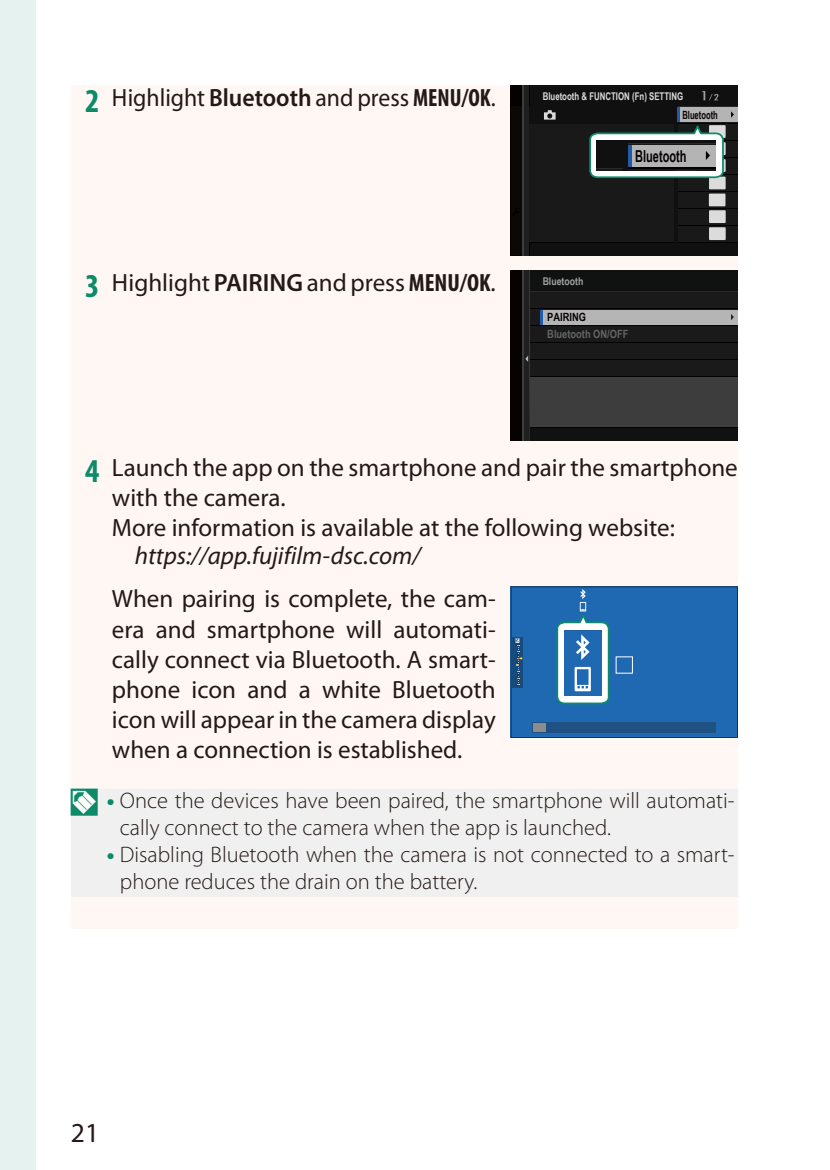
<style>
.page{position:relative;width:830px;height:1170px;background:#fff}
.page>*{position:absolute;margin:0;border:0;box-sizing:border-box;transform-origin:0 0}
.t1{font:27.5px "Myriad Pro";color:#231916}
.t2{font:25px/30px "Myriad Pro";color:#231916}
.t3{font:25px "Myriad Pro";color:#231916;scale:.95 1}
.t4{font:italic 25px "Myriad Pro";color:#231916}
.t5{font:300 22.5px/27px "Myriad Pro";color:#231916}
.t6{font:700 16.5px "Arial Narrow";color:#060101;scale:.81 1}
.t7{font:700 11.25px "Arial Narrow";color:#646565}
.t8{font:700 11.25px "Arial Narrow";color:#060101;scale:.81 1}
.t9{font:700 11.25px "Arial Narrow";color:#060202}
.t10{font:700 10.75px "Arial Narrow";color:#dcdcdd;scale:.9 1}
.t11{font:700 10.75px "Arial Narrow";color:#a1a1a1}
.s1{font-weight:700;font-stretch:condensed;font-size:33.5px;color:#0d8b69}
.s2{font-weight:600}
.s3{font-weight:700;font-stretch:condensed}
.s4{font-family:"FFICN62";font-weight:400;font-size:36px;color:#0d8b69}
.s5{font-size:33.75px;color:#0d8b69}
</style>
<div class="page">
<div style="left:0;top:0;width:35px;height:1169px;background:#e5f2ef"></div>
<div style="left:71px;top:85px;width:666px;height:843px;background:#fef7f3"></div>
<div style="left:529px;top:85px;width:208px;height:170px;background:#101011"></div>
<div style="left:529px;top:107px;width:208px;height:135px;background:#191919"></div>
<hr style="left:529px;top:242px;width:208px;height:1px;background:#060101">
<hr style="left:529px;top:123px;width:208px;height:1px;background:#060101">
<hr style="left:529px;top:140px;width:208px;height:1px;background:#060101">
<hr style="left:529px;top:157px;width:208px;height:1px;background:#060101">
<hr style="left:529px;top:174px;width:208px;height:1px;background:#060101">
<hr style="left:529px;top:191px;width:208px;height:1px;background:#060101">
<hr style="left:529px;top:208px;width:208px;height:1px;background:#060101">
<hr style="left:529px;top:225px;width:208px;height:1px;background:#060101">
<hr style="left:529px;top:106px;width:208px;height:1px;background:#282929">
<div style="left:523px;top:85px;width:6px;height:170px;background:#1e1f1e"></div>
<hr style="left:522px;top:85px;width:1px;height:170px;background:#3c3d3d">
<hr style="left:529px;top:85px;width:1px;height:170px;background:#060101">
<div style="left:510px;top:106px;width:11px;height:149px;background:#0b0808"></div>
<div style="left:529px;top:124px;width:144px;height:118px;background:#191919"></div>
<hr style="left:673px;top:106px;width:4px;height:136px;background:#101011">
<hr style="left:529px;top:123px;width:144px;height:1px;background:#282929">
<div style="left:529px;top:106px;width:144px;height:17px;background:#101011"></div>
<div style="left:679px;top:107px;width:58px;height:15px;background:#b4b4b4"></div>
<svg style="left:731px;top:111px;width:2px;height:7px"></svg>
<svg style="left:544px;top:110px;width:11px;height:10px"></svg>
<svg style="left:702px;top:91px;width:16px;height:9px"></svg>
<svg style="left:708px;top:125px;width:17px;height:13px"></svg>
<div style="left:708px;top:159px;width:17px;height:13px;background:#dcdcdd"></div>
<div style="left:708px;top:177px;width:17px;height:12px;background:#dcdcdd"></div>
<div style="left:708px;top:193px;width:17px;height:13px;background:#dcdcdd"></div>
<div style="left:708px;top:210px;width:17px;height:13px;background:#dcdcdd"></div>
<div style="left:708px;top:227px;width:17px;height:13px;background:#dcdcdd"></div>
<div style="left:708px;top:142px;width:17px;height:13px;background:#dcdcdd"></div>
<svg style="left:588px;top:107px;width:136px;height:72px"></svg>
<hr style="left:627px;top:145px;width:3px;height:22px;background:#225aa8">
<div style="left:510px;top:270px;width:227px;height:170px;background:#060202"></div>
<div style="left:529px;top:270px;width:208px;height:170px;background:#101111"></div>
<div style="left:529px;top:292px;width:208px;height:135px;background:#1a1a1a"></div>
<hr style="left:529px;top:427px;width:208px;height:1px;background:#060202">
<hr style="left:529px;top:308px;width:208px;height:1px;background:#060202">
<hr style="left:529px;top:325px;width:208px;height:1px;background:#060202">
<hr style="left:529px;top:342px;width:208px;height:1px;background:#060202">
<hr style="left:529px;top:359px;width:208px;height:1px;background:#060202">
<hr style="left:529px;top:291px;width:208px;height:1px;background:#282929">
<svg style="left:529px;top:270px;width:1px;height:170px"></svg>
<div style="left:523px;top:270px;width:6px;height:170px;background:#1e1f1e"></div>
<hr style="left:522px;top:270px;width:1px;height:170px;background:#3d3d3d">
<svg style="left:525px;top:356px;width:3px;height:6px"></svg>
<div style="left:529px;top:376px;width:208px;height:50px;background:#3d3d3d"></div>
<div style="left:542px;top:309px;width:195px;height:15px;background:#b5b5b5"></div>
<svg style="left:540px;top:310px;width:2px;height:14px"></svg>
<svg style="left:510px;top:586px;width:227px;height:151px;background:#2b6fb0"></svg>
<svg style="left:579px;top:602px;width:7px;height:9px"></svg>
<div style="left:71px;top:789px;width:666px;height:107px;background:#f0f0f0"></div>
<div style="left:71px;top:790px;width:25px;height:25px;background:#fff"></div>
<p class="t3" style="left:85px;top:82px;width:433px"><span class="s1">2</span> Highlight <span class="s2">Bluetooth</span> and press <span class="s3">MENU/OK</span>.</p>
<p class="t2" style="left:85px;top:267px;width:412px"><span class="s1">3</span> Highlight <span class="s2">PAIRING</span> and press <span class="s3">MENU/OK</span>.</p>
<p class="t10" style="left:542px;top:88px;width:157px">Bluetooth &amp; FUNCTION (Fn) SETTING</p>
<p class="t8" style="left:682px;top:106px;width:45px">Bluetooth</p>
<p class="t11" style="left:542px;top:273px;width:42px">Bluetooth</p>
<p class="t9" style="left:547px;top:308px;width:40px">PAIRING</p>
<p class="t6" style="left:635px;top:144px;width:65px">Bluetooth</p>
<p class="t7" style="left:547px;top:325px;width:83px">Bluetooth ON/OFF</p>
<p class="t2" style="left:112px;top:452px;width:627px;text-indent:-27px"><span class="s1">4</span> Launch the app on the smartphone and pair the smartphone with the camera.<br>More information is available at the following website:</p>
<p class="t4" style="left:135px;top:540px;width:287px">https://app.fujifilm-dsc.com/</p>
<p class="t2" style="left:112px;top:583px;width:385px;text-align:justify">When pairing is complete, the cam&shy;era and smartphone will automati&shy;cally connect via Bluetooth. A smart&shy;phone icon and a white Bluetooth icon will appear in the camera display when a connection is established.</p>
<p class="t5" style="left:120px;top:786px;width:616px;text-indent:-49px"><span class="s4">N</span><span class="s5">•</span> Once the devices have been paired, the smartphone will automati&shy;cally connect to the camera when the app is launched.</p>
<p class="t5" style="left:120px;top:840px;width:616px;text-indent:-14px"><span class="s5">•</span> Disabling Bluetooth when the camera is not connected to a smart&shy;phone reduces the drain on the battery.</p>
<p class="t1" style="left:71px;top:1115px;width:30px">21</p>
</div>
